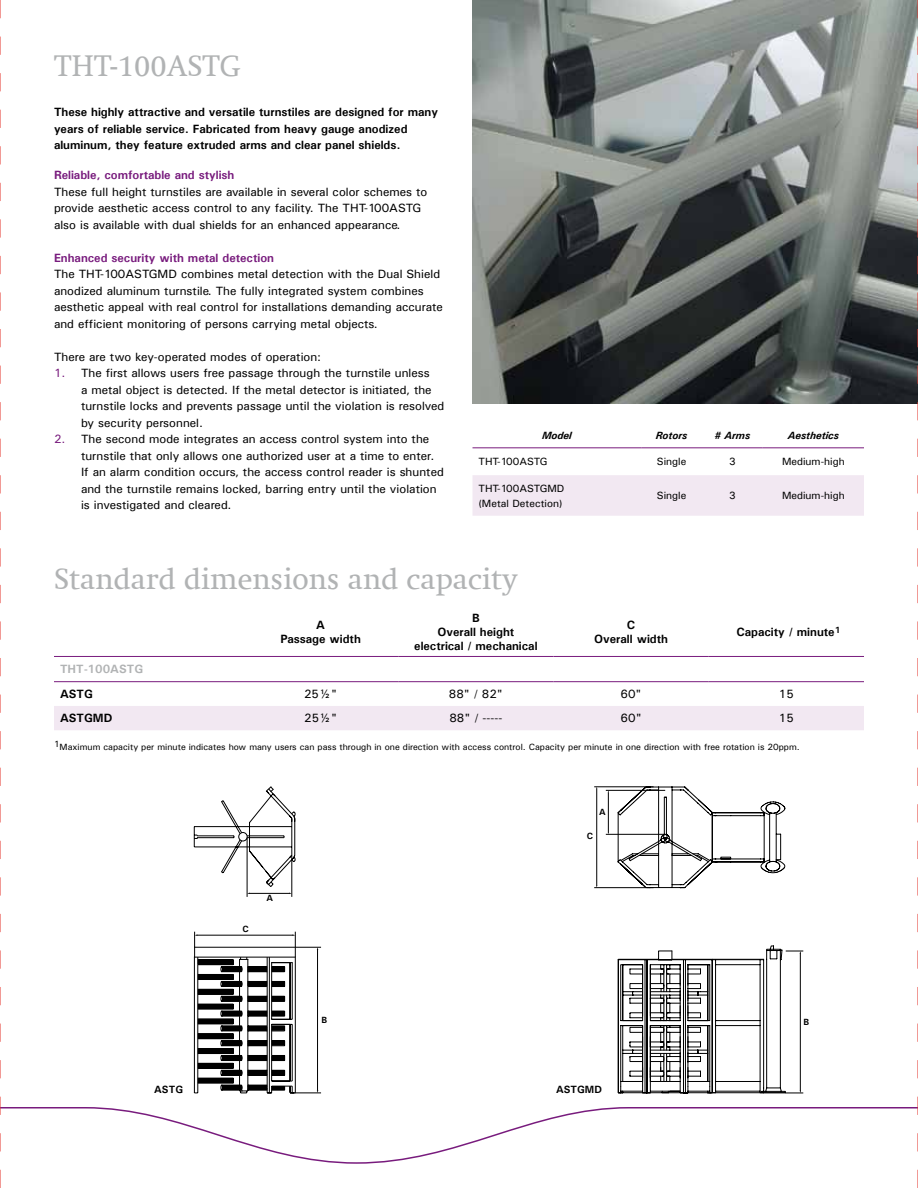
<style>
.page{position:relative;width:918px;height:1188px;background:#fff}
.page>*{position:absolute;margin:0;border:0;box-sizing:border-box;transform-origin:0 0}
.t1{font:30px "Swift Com";color:#b1b3b4}
.t2{font:12px/16.5px "Univers";color:#000}
.t3{font:700 12px/14.4px "Univers";color:#000;text-align:center}
.t4{font:700 12px "Univers";color:#781b7d}
.t5{font:700 12px "Univers";color:#b1b3b4}
.t6{font:10.5px/15px "Univers";color:#000}
.t7{font:italic 700 10.5px "Univers";color:#000}
.t8{font:700 10.5px "Univers";color:#000}
.t9{font:9px "Univers";color:#000}
.t10{font:700 9px "Univers";color:#000}
.s1{color:#781b7d}
</style>
<div class="page">
<svg style="left:1px;top:1107px;width:916px;height:57px"></svg>
<img style="left:472px;top:0;width:445px;height:404px">
<div style="left:472px;top:475px;width:392px;height:41px;background:#f2e8f2"></div>
<hr style="left:472px;top:447px;width:169px;height:1px;background:#781b7d">
<hr style="left:641px;top:447px;width:61px;height:1px;background:#781b7d">
<hr style="left:702px;top:447px;width:61px;height:1px;background:#781b7d">
<hr style="left:763px;top:447px;width:101px;height:1px;background:#781b7d">
<svg style="left:194px;top:932px;width:127px;height:162px"></svg>
<hr style="left:247px;top:838px;width:1px;height:59px;background:#000">
<hr style="left:292px;top:855px;width:1px;height:42px;background:#000">
<hr style="left:249px;top:893px;width:41px;height:1px;background:#000">
<svg style="left:194px;top:786px;width:102px;height:101px"></svg>
<svg style="left:620px;top:950px;width:183px;height:144px"></svg>
<svg style="left:618px;top:807px;width:168px;height:286px"></svg>
<svg style="left:618px;top:786px;width:167px;height:102px"></svg>
<hr style="left:606px;top:834px;width:59px;height:1px;background:#000">
<hr style="left:606px;top:790px;width:59px;height:1px;background:#000">
<hr style="left:608px;top:792px;width:1px;height:40px;background:#000">
<hr style="left:594px;top:887px;width:60px;height:1px;background:#000">
<hr style="left:594px;top:787px;width:60px;height:1px;background:#000">
<hr style="left:596px;top:789px;width:1px;height:97px;background:#000">
<div style="left:54px;top:706px;width:810px;height:24px;background:#f2e8f2"></div>
<hr style="left:54px;top:656px;width:189px;height:1px;background:#781b7d">
<hr style="left:243px;top:656px;width:155px;height:1px;background:#781b7d">
<hr style="left:398px;top:656px;width:156px;height:1px;background:#781b7d">
<hr style="left:554px;top:656px;width:155px;height:1px;background:#781b7d">
<hr style="left:709px;top:656px;width:155px;height:1px;background:#781b7d">
<hr style="left:54px;top:681px;width:189px;height:1px;background:#781b7d">
<hr style="left:243px;top:681px;width:155px;height:1px;background:#781b7d">
<hr style="left:398px;top:681px;width:156px;height:1px;background:#781b7d">
<hr style="left:554px;top:681px;width:155px;height:1px;background:#781b7d">
<hr style="left:709px;top:681px;width:155px;height:1px;background:#781b7d">
<svg style="left:917px;top:0;width:1px;height:1188px"></svg>
<svg style="left:0;top:0;width:1px;height:1188px"></svg>
<h1 class="t1" style="left:54px;top:48px;width:188px">THT-100ASTG</h1>
<p class="t3" style="left:54px;top:104px;width:386px;line-height:16.5px;text-align:left">These highly attractive and versatile turnstiles are designed for many years of reliable service. Fabricated from heavy gauge anodized aluminum, they feature extruded arms and clear panel shields.</p>
<p class="t4" style="left:54px;top:168px;width:182px">Reliable, comfortable and stylish</p>
<p class="t2" style="left:54px;top:183px;width:375px">These full height turnstiles are available in several color schemes to provide aesthetic access control to any facility. The THT-100ASTG also is available with dual shields for an enhanced appearance.</p>
<p class="t4" style="left:54px;top:250px;width:222px">Enhanced security with metal detection</p>
<p class="t2" style="left:54px;top:266px;width:391px">The THT-100ASTGMD combines metal detection with the Dual Shield anodized aluminum turnstile. The fully integrated system combines aesthetic appeal with real control for installations demanding accurate and efficient monitoring of persons carrying metal objects.</p>
<p class="t2" style="left:54px;top:348px;width:269px">There are two key-operated modes of operation:</p>
<p class="t2" style="left:81px;top:365px;width:365px;text-indent:-27px"><span class="s1">1.</span> The first allows users free passage through the turnstile unless<br>a metal object is detected. If the metal detector is initiated, the turnstile locks and prevents passage until the violation is resolved by security personnel.</p>
<p class="t2" style="left:81px;top:431px;width:364px;text-indent:-27px"><span class="s1">2.</span> The second mode integrates an access control system into the turnstile that only allows one authorized user at a time to enter.<br>If an alarm condition occurs, the access control reader is shunted and the turnstile remains locked, barring entry until the violation is investigated and cleared.</p>
<p class="t7" style="left:542px;top:429px;width:31px">Model</p>
<p class="t7" style="left:656px;top:429px;width:33px">Rotors</p>
<p class="t7" style="left:714px;top:429px;width:37px"># Arms</p>
<p class="t7" style="left:788px;top:429px;width:53px">Aesthetics</p>
<p class="t6" style="left:479px;top:454px;width:70px">THT-100ASTG</p>
<p class="t6" style="left:657px;top:454px;width:31px">Single</p>
<p class="t6" style="left:729px;top:454px;width:8px">3</p>
<p class="t6" style="left:782px;top:454px;width:64px">Medium-high</p>
<p class="t6" style="left:479px;top:480px;width:87px">THT-100ASTGMD (Metal Detection)</p>
<p class="t6" style="left:657px;top:488px;width:31px">Single</p>
<p class="t6" style="left:729px;top:488px;width:8px">3</p>
<p class="t6" style="left:782px;top:488px;width:64px">Medium-high</p>
<h1 class="t1" style="left:54px;top:561px;width:465px">Standard dimensions and capacity</h1>
<p class="t3" style="left:280px;top:617px;width:82px">A<br>Passage width</p>
<p class="t3" style="left:414px;top:610px;width:125px">B<br>Overall height electrical / mechanical</p>
<p class="t3" style="left:594px;top:617px;width:75px">C<br>Overall width</p>
<p class="t3" style="left:736px;top:624px;width:105px">Capacity / minute<sup>1</sup></p>
<p class="t5" style="left:60px;top:661px;width:85px">THT-100ASTG</p>
<p class="t3" style="left:60px;top:686px;width:34px">ASTG</p>
<p class="t2" style="left:304px;top:685px;width:34px">25½"</p>
<p class="t2" style="left:449px;top:685px;width:55px">88" / 82"</p>
<p class="t2" style="left:621px;top:685px;width:23px">60"</p>
<p class="t2" style="left:779px;top:685px;width:17px">15</p>
<p class="t3" style="left:60px;top:711px;width:54px">ASTGMD</p>
<p class="t2" style="left:304px;top:710px;width:34px">25½"</p>
<p class="t2" style="left:449px;top:710px;width:54px">88" / -----</p>
<p class="t2" style="left:621px;top:710px;width:23px">60"</p>
<p class="t2" style="left:779px;top:710px;width:17px">15</p>
<p class="t9" style="left:54px;top:741px;width:747px">1Maximum capacity per minute indicates how many users can pass through in one direction with access control. Capacity per minute in one direction with free rotation is 20ppm.</p>
<p class="t10" style="left:599px;top:806px;width:8px">A</p>
<p class="t10" style="left:243px;top:924px;width:8px">C</p>
<p class="t10" style="left:267px;top:893px;width:8px">A</p>
<p class="t10" style="left:322px;top:1014px;width:7px">B</p>
<p class="t10" style="left:587px;top:830px;width:8px">C</p>
<p class="t8" style="left:154px;top:1083px;width:30px">ASTG</p>
<p class="t8" style="left:556px;top:1083px;width:47px">ASTGMD</p>
<p class="t10" style="left:804px;top:1016px;width:7px">B</p>
</div>
